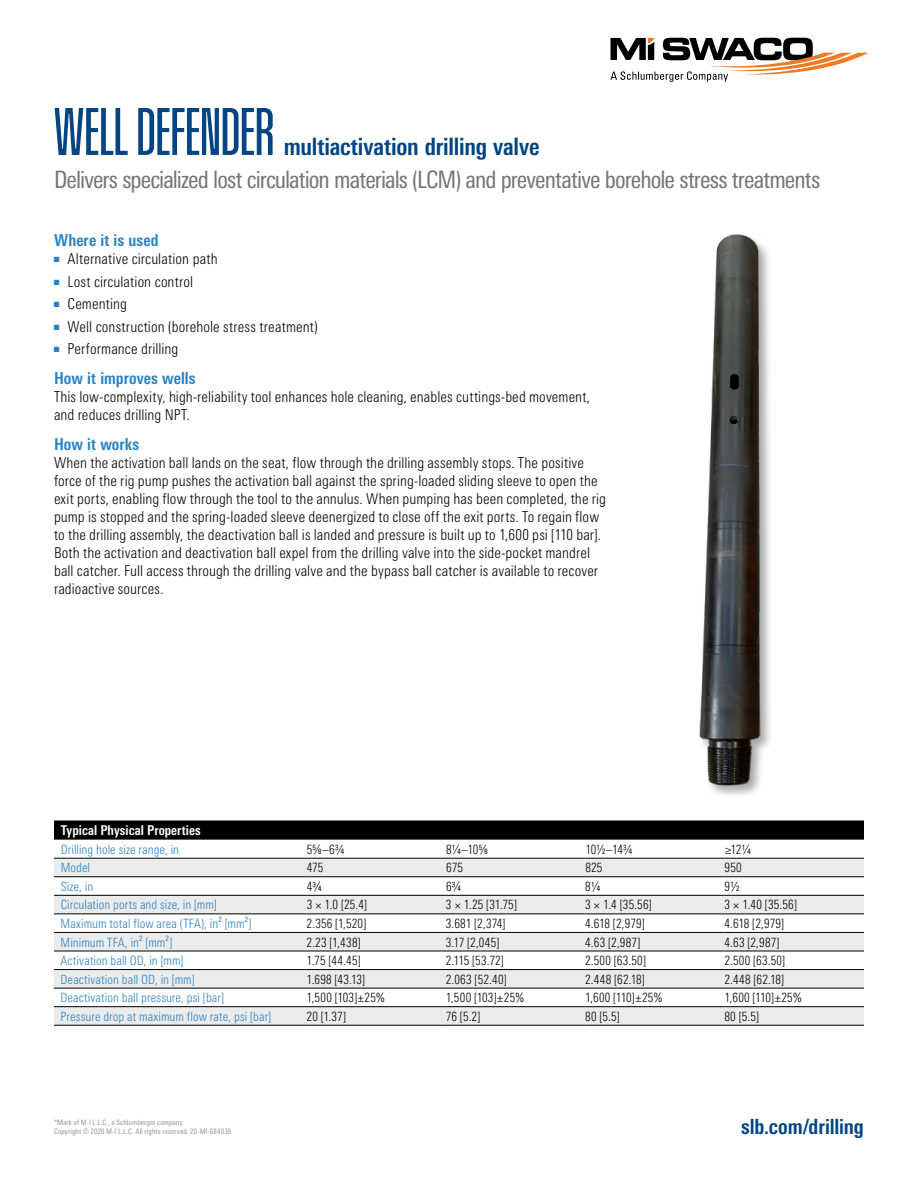
<style>
.page{position:relative;width:918px;height:1188px;background:#fff}
.page>*{position:absolute;margin:0;border:0;box-sizing:border-box;transform-origin:0 0}
.t1{font:300 66px "Schlumberger Con";letter-spacing:-.035em;color:#004483}
.t2{font:condensed 24px "Univers Next Pro";letter-spacing:-.035em;color:#737577}
.t3{font:700 condensed 24px "Univers Next Pro";letter-spacing:-.01em;color:#004483}
.t4{font:700 condensed 21px "Univers Next Pro";letter-spacing:-.005em;color:#004483}
.t5{font:700 condensed 16.5px "Univers Next Pro";color:#2981c4}
.t6{font:300 condensed 15px/18px "Univers Next Pro";letter-spacing:.005em;color:#000}
.t7{font:700 condensed 13.5px "Univers Next Pro";letter-spacing:.005em;color:#fff}
.t8{font:300 condensed 12.75px "Univers Next Pro";letter-spacing:.02em;color:#000}
.t9{font:300 condensed 12.75px "Univers Next Pro";letter-spacing:.005em;color:#2981c4}
.t10{font:condensed 7.5px/9px "Univers Next Pro";letter-spacing:.015em;color:#939598}
.s1{color:#2981c4}
</style>
<div class="page">
<svg style="left:610px;top:38px;width:258px;height:44px"></svg>
<svg style="left:54px;top:820px;width:810px;height:20px;background:#0b0b0b"></svg>
<svg style="left:54px;top:859px;width:810px;height:166px;fill:#ebebec"></svg>
<hr style="left:54px;top:858px;width:253px;height:1px;background:#000">
<hr style="left:307px;top:858px;width:139px;height:1px;background:#000">
<hr style="left:446px;top:858px;width:139px;height:1px;background:#000">
<hr style="left:585px;top:858px;width:140px;height:1px;background:#000">
<hr style="left:725px;top:858px;width:139px;height:1px;background:#000">
<hr style="left:54px;top:876px;width:253px;height:1px;background:#000">
<hr style="left:307px;top:876px;width:139px;height:1px;background:#000">
<hr style="left:446px;top:876px;width:139px;height:1px;background:#000">
<hr style="left:585px;top:876px;width:140px;height:1px;background:#000">
<hr style="left:725px;top:876px;width:139px;height:1px;background:#000">
<hr style="left:54px;top:895px;width:253px;height:1px;background:#000">
<hr style="left:307px;top:895px;width:139px;height:1px;background:#000">
<hr style="left:446px;top:895px;width:139px;height:1px;background:#000">
<hr style="left:585px;top:895px;width:140px;height:1px;background:#000">
<hr style="left:725px;top:895px;width:139px;height:1px;background:#000">
<hr style="left:54px;top:914px;width:253px;height:1px;background:#000">
<hr style="left:307px;top:914px;width:139px;height:1px;background:#000">
<hr style="left:446px;top:914px;width:139px;height:1px;background:#000">
<hr style="left:585px;top:914px;width:140px;height:1px;background:#000">
<hr style="left:725px;top:914px;width:139px;height:1px;background:#000">
<hr style="left:54px;top:932px;width:253px;height:1px;background:#000">
<hr style="left:307px;top:932px;width:139px;height:1px;background:#000">
<hr style="left:446px;top:932px;width:139px;height:1px;background:#000">
<hr style="left:585px;top:932px;width:140px;height:1px;background:#000">
<hr style="left:725px;top:932px;width:139px;height:1px;background:#000">
<hr style="left:54px;top:951px;width:253px;height:1px;background:#000">
<hr style="left:307px;top:951px;width:139px;height:1px;background:#000">
<hr style="left:446px;top:951px;width:139px;height:1px;background:#000">
<hr style="left:585px;top:951px;width:140px;height:1px;background:#000">
<hr style="left:725px;top:951px;width:139px;height:1px;background:#000">
<hr style="left:54px;top:969px;width:253px;height:1px;background:#000">
<hr style="left:307px;top:969px;width:139px;height:1px;background:#000">
<hr style="left:446px;top:969px;width:139px;height:1px;background:#000">
<hr style="left:585px;top:969px;width:140px;height:1px;background:#000">
<hr style="left:725px;top:969px;width:139px;height:1px;background:#000">
<hr style="left:54px;top:988px;width:253px;height:1px;background:#000">
<hr style="left:307px;top:988px;width:139px;height:1px;background:#000">
<hr style="left:446px;top:988px;width:139px;height:1px;background:#000">
<hr style="left:585px;top:988px;width:140px;height:1px;background:#000">
<hr style="left:725px;top:988px;width:139px;height:1px;background:#000">
<hr style="left:54px;top:1006px;width:253px;height:1px;background:#000">
<hr style="left:307px;top:1006px;width:139px;height:1px;background:#000">
<hr style="left:446px;top:1006px;width:139px;height:1px;background:#000">
<hr style="left:585px;top:1006px;width:140px;height:1px;background:#000">
<hr style="left:725px;top:1006px;width:139px;height:1px;background:#000">
<hr style="left:54px;top:1025px;width:253px;height:1px;background:#000">
<hr style="left:307px;top:1025px;width:139px;height:1px;background:#000">
<hr style="left:446px;top:1025px;width:139px;height:1px;background:#000">
<hr style="left:585px;top:1025px;width:140px;height:1px;background:#000">
<hr style="left:725px;top:1025px;width:139px;height:1px;background:#000">
<img style="left:662px;top:234px;width:155px;height:600px">
<h1 class="t1" style="left:54px;top:99px;width:224px">WELL DEFENDER</h1>
<h2 class="t3" style="left:284px;top:132px;width:257px">multiactivation drilling valve</h2>
<h2 class="t2" style="left:54px;top:165px;width:768px">Delivers specialized lost circulation materials (LCM) and preventative borehole stress treatments</h2>
<p class="t5" style="left:54px;top:231px;width:106px">Where it is used</p>
<p class="t6" style="left:54px;top:250px;width:165px"><span class="s1">■</span> Alternative circulation path</p>
<p class="t6" style="left:54px;top:273px;width:141px"><span class="s1">■</span> Lost circulation control</p>
<p class="t6" style="left:54px;top:295px;width:74px"><span class="s1">■</span> Cementing</p>
<p class="t6" style="left:54px;top:318px;width:265px"><span class="s1">■</span> Well construction (borehole stress treatment)</p>
<p class="t6" style="left:54px;top:340px;width:126px"><span class="s1">■</span> Performance drilling</p>
<p class="t5" style="left:54px;top:369px;width:143px">How it improves wells</p>
<p class="t6" style="left:54px;top:388px;width:538px">This low-complexity, high-reliability tool enhances hole cleaning, enables cuttings-bed movement, and reduces drilling NPT.</p>
<p class="t5" style="left:54px;top:435px;width:87px">How it works</p>
<p class="t6" style="left:54px;top:454px;width:554px">When the activation ball lands on the seat, flow through the drilling assembly stops. The positive force of the rig pump pushes the activation ball against the spring-loaded sliding sleeve to open the exit ports, enabling flow through the tool to the annulus. When pumping has been completed, the rig pump is stopped and the spring-loaded sleeve deenergized to close off the exit ports. To regain flow to the drilling assembly, the deactivation ball is landed and pressure is built up to 1,600 psi [110 bar].<br>Both the activation and deactivation ball expel from the drilling valve into the side-pocket mandrel ball catcher. Full access through the drilling valve and the bypass ball catcher is available to recover radioactive sources.</p>
<p class="t7" style="left:61px;top:822px;width:141px">Typical Physical Properties</p>
<p class="t9" style="left:61px;top:842px;width:120px">Drilling hole size range, in</p>
<p class="t8" style="left:307px;top:842px;width:39px">5⅝–6¾</p>
<p class="t8" style="left:446px;top:842px;width:43px">8¼–10⅝</p>
<p class="t8" style="left:585px;top:842px;width:48px">10½–14¾</p>
<p class="t8" style="left:725px;top:842px;width:28px">≥12¼</p>
<p class="t9" style="left:61px;top:860px;width:31px">Model</p>
<p class="t8" style="left:307px;top:860px;width:18px">475</p>
<p class="t8" style="left:446px;top:860px;width:19px">675</p>
<p class="t8" style="left:585px;top:860px;width:19px">825</p>
<p class="t8" style="left:725px;top:860px;width:19px">950</p>
<p class="t9" style="left:61px;top:879px;width:34px">Size, in</p>
<p class="t8" style="left:307px;top:879px;width:16px">4¾</p>
<p class="t8" style="left:446px;top:879px;width:17px">6¾</p>
<p class="t8" style="left:585px;top:879px;width:16px">8¼</p>
<p class="t8" style="left:725px;top:879px;width:16px">9½</p>
<p class="t9" style="left:61px;top:898px;width:158px">Circulation ports and size, in [mm]</p>
<p class="t8" style="left:307px;top:898px;width:62px">3 × 1.0 [25.4]</p>
<p class="t8" style="left:446px;top:898px;width:73px">3 × 1.25 [31.75]</p>
<p class="t8" style="left:585px;top:898px;width:68px">3 × 1.4 [35.56]</p>
<p class="t8" style="left:725px;top:898px;width:74px">3 × 1.40 [35.56]</p>
<p class="t9" style="left:61px;top:916px;width:192px">Maximum total flow area (TFA), in² [mm²]</p>
<p class="t8" style="left:307px;top:916px;width:61px">2.356 [1,520]</p>
<p class="t8" style="left:446px;top:916px;width:61px">3.681 [2,374]</p>
<p class="t8" style="left:585px;top:916px;width:61px">4.618 [2,979]</p>
<p class="t8" style="left:725px;top:916px;width:61px">4.618 [2,979]</p>
<p class="t9" style="left:61px;top:935px;width:113px">Minimum TFA, in² [mm²]</p>
<p class="t8" style="left:307px;top:935px;width:56px">2.23 [1,438]</p>
<p class="t8" style="left:446px;top:935px;width:55px">3.17 [2,045]</p>
<p class="t8" style="left:585px;top:935px;width:57px">4.63 [2,987]</p>
<p class="t8" style="left:725px;top:935px;width:57px">4.63 [2,987]</p>
<p class="t9" style="left:61px;top:953px;width:124px">Activation ball OD, in [mm]</p>
<p class="t8" style="left:307px;top:953px;width:56px">1.75 [44.45]</p>
<p class="t8" style="left:446px;top:953px;width:60px">2.115 [53.72]</p>
<p class="t8" style="left:585px;top:953px;width:62px">2.500 [63.50]</p>
<p class="t8" style="left:725px;top:953px;width:62px">2.500 [63.50]</p>
<p class="t9" style="left:61px;top:972px;width:136px">Deactivation ball OD, in [mm]</p>
<p class="t8" style="left:307px;top:972px;width:60px">1.698 [43.13]</p>
<p class="t8" style="left:446px;top:972px;width:63px">2.063 [52.40]</p>
<p class="t8" style="left:585px;top:972px;width:61px">2.448 [62.18]</p>
<p class="t8" style="left:724px;top:972px;width:61px">2.448 [62.18]</p>
<p class="t9" style="left:61px;top:990px;width:165px">Deactivation ball pressure, psi [bar]</p>
<p class="t8" style="left:307px;top:990px;width:80px">1,500 [103]±25%</p>
<p class="t8" style="left:446px;top:990px;width:80px">1,500 [103]±25%</p>
<p class="t8" style="left:585px;top:990px;width:79px">1,600 [110]±25%</p>
<p class="t8" style="left:724px;top:990px;width:79px">1,600 [110]±25%</p>
<p class="t9" style="left:61px;top:1009px;width:212px">Pressure drop at maximum flow rate, psi [bar]</p>
<p class="t8" style="left:307px;top:1009px;width:41px">20 [1.37]</p>
<p class="t8" style="left:446px;top:1009px;width:36px">76 [5.2]</p>
<p class="t8" style="left:585px;top:1009px;width:36px">80 [5.5]</p>
<p class="t8" style="left:724px;top:1009px;width:36px">80 [5.5]</p>
<p class="t10" style="left:54px;top:1118px;width:179px">*Mark of M-I L.L.C., a Schlumberger company.<br>Copyright © 2020 M-I L.L.C. All rights reserved. 20-MI-684039</p>
<h3 class="t4" style="left:741px;top:1114px;width:124px">slb.com/drilling</h3>
</div>
